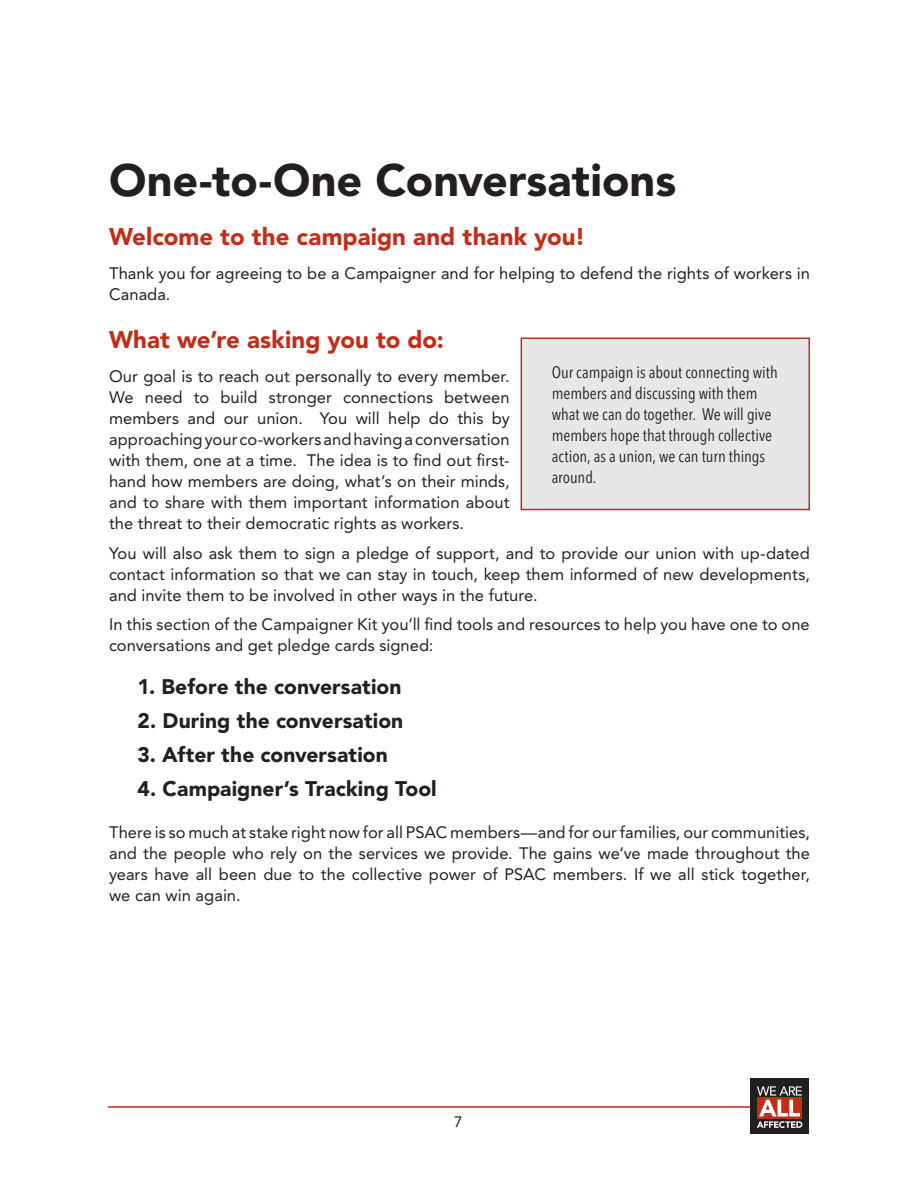
<style>
.page{position:relative;width:918px;height:1188px;background:#fff}
.page>*{position:absolute;margin:0;border:0;box-sizing:border-box;transform-origin:0 0}
.Heading{font:900 45px "Avenir LT Std";color:#231f20}
.Subhead-1{font:900 24px "Avenir LT Std";letter-spacing:.005em;color:#c02d19}
.Subhead-2{font:900 21px "Avenir LT Std";letter-spacing:.005em;color:#231f20}
.Body_text{font:16.5px/21px "Avenir LT Std";letter-spacing:.005em;color:#231f20;text-align:justify}
.Inset_box_text{font:condensed 16.5px/21px "Avenir Next LT Pro";color:#231f20}
.t1{font:15px "Avenir LT Std";color:#231f20}
</style>
<div class="page">
<hr style="left:108px;top:1106px;width:671px;height:2px;background:#c02d19">
<div style="left:750px;top:1078px;width:59px;height:56px;background:#231f20"></div>
<svg style="left:757px;top:1086px;width:45px;height:42px"></svg>
<div style="left:521px;top:338px;width:288px;height:172px;background:#e6e7e9"></div>
<div style="left:521px;top:338px;width:289px;height:172px;border:2px solid #c02d19"></div>
<p class="Heading" style="left:109px;top:153px;width:569px">One-to-One Conversations</p>
<p class="Subhead-1" style="left:109px;top:222px;width:478px">Welcome to the campaign and thank you!</p>
<p class="Body_text" style="left:109px;top:262px;width:702px">Thank you for agreeing to be a Campaigner and for helping to defend the rights of workers in<br>Canada.</p>
<p class="Subhead-1" style="left:109px;top:325px;width:336px">What we’re asking you to do:</p>
<p class="Body_text" style="left:109px;top:366px;width:402px">Our goal is to reach out personally to every member.<br>We need to build stronger connections between members and our union. You will help do this by approaching your co-workers and having a conversation with them, one at a time. The idea is to find out first&shy;hand how members are doing, what’s on their minds, and to share with them important information about the threat to their democratic rights as workers.</p>
<p class="Body_text" style="left:109px;top:543px;width:702px">You will also ask them to sign a pledge of support, and to provide our union with up-dated contact information so that we can stay in touch, keep them informed of new developments, and invite them to be involved in other ways in the future.</p>
<p class="Body_text" style="left:109px;top:614px;width:702px">In this section of the Campaigner Kit you’ll find tools and resources to help you have one to one conversations and get pledge cards signed:</p>
<p class="Subhead-2" style="left:138px;top:674px;width:265px">1. Before the conversation</p>
<p class="Subhead-2" style="left:138px;top:708px;width:267px">2. During the conversation</p>
<p class="Subhead-2" style="left:138px;top:742px;width:252px">3. After the conversation</p>
<p class="Subhead-2" style="left:138px;top:776px;width:301px">4. Campaigner’s Tracking Tool</p>
<p class="Body_text" style="left:109px;top:822px;width:702px">There is so much at stake right now for all PSAC members—and for our families, our communities, and the people who rely on the services we provide. The gains we’ve made throughout the years have all been due to the collective power of PSAC members. If we all stick together, we can win again.</p>
<p class="Inset_box_text" style="left:552px;top:362px;width:228px">Our campaign is about connecting with members and discussing with them what we can do together. We will give members hope that through collective action, as a union, we can turn things around.</p>
<p class="t1" style="left:454px;top:1113px;width:10px">7</p>
</div>
